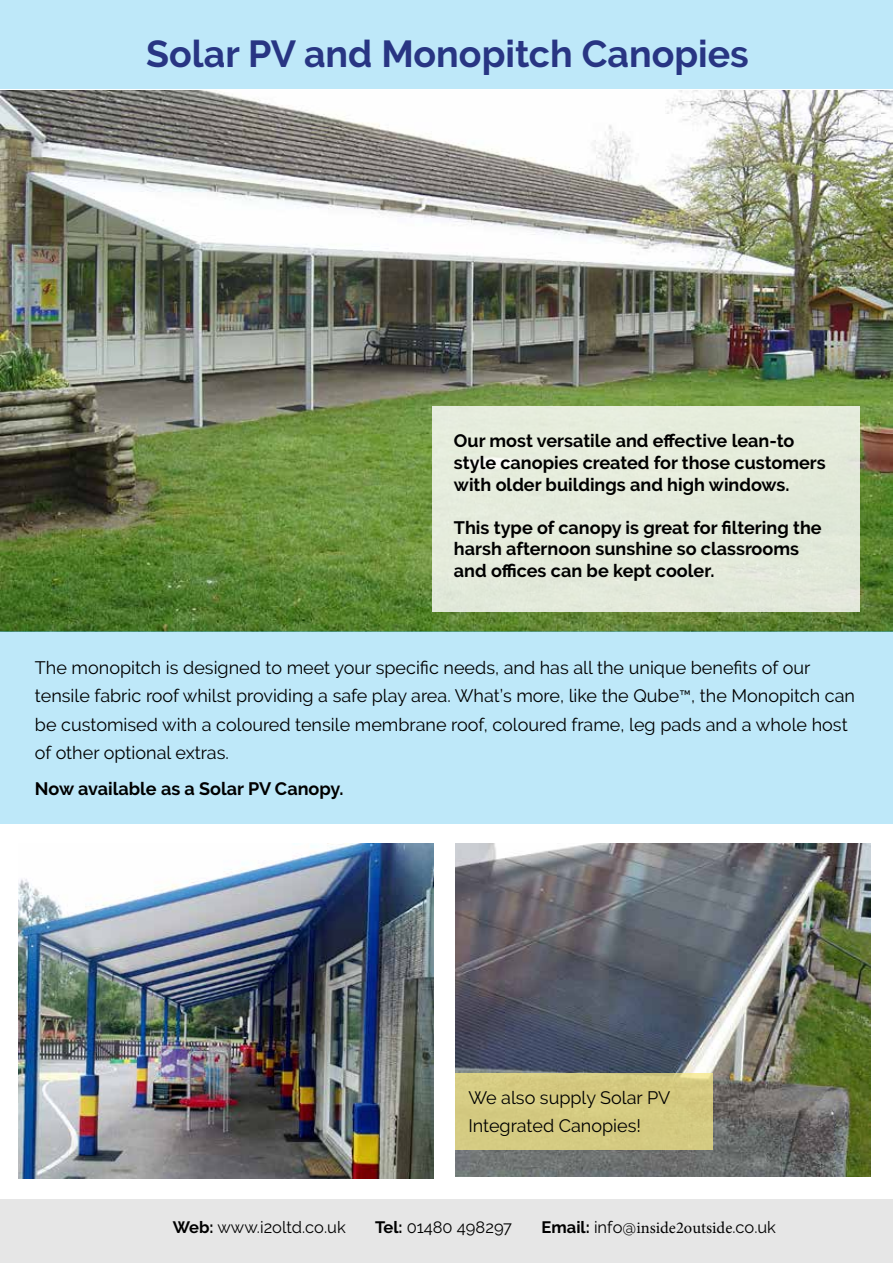
<style>
.page{position:relative;width:893px;height:1263px;background:#fff}
.page>*{position:absolute;margin:0;border:0;box-sizing:border-box;transform-origin:0 0}
.t1{font:700 37.5px "Raleway";color:#283583}
.t2{font:18px/28.5px "Raleway";color:#000}
.t3{font:700 18px/21.6px "Raleway";color:#000}
.t4{font:16.5px "Raleway";color:#000}
.t5{font:16.5px "Minion Pro";color:#000}
.s1{font-size:16.35px}
.s2{font-weight:700}
.s3{font-family:"Raleway";font-weight:700}
.s4{font-family:"Raleway"}
</style>
<div class="page">
<img style="left:0;top:90px;width:893px;height:541px">
<div style="left:0;top:0;width:893px;height:89px;background:#bee8f9"></div>
<div style="left:0;top:631px;width:893px;height:192px;background:#bee8f9"></div>
<img style="left:18px;top:843px;width:415px;height:336px">
<img style="left:456px;top:843px;width:415px;height:333px">
<div style="left:0;top:1199px;width:893px;height:64px;background:#e6e6e6"></div>
<div style="left:432px;top:406px;width:427px;height:205px;background:#e4ebdb"></div>
<div style="left:456px;top:1073px;width:257px;height:76px;background:#d5ca81"></div>
<h1 class="t1" style="left:146px;top:33px;width:604px">Solar PV and Monopitch Canopies</h1>
<p class="t3" style="left:454px;top:430px;width:373px">Our most versatile and effective lean-to style canopies created for those customers with older buildings and high windows.</p>
<p class="t3" style="left:454px;top:517px;width:369px">This type of canopy is great for filtering the harsh afternoon sunshine so classrooms and offices can be kept cooler.</p>
<p class="t2" style="left:35px;top:653px;width:822px">The monopitch is designed to meet your specific needs, and has all the unique benefits of our tensile fabric roof whilst providing a safe play area. What’s more, like the Qube<span class="s1">™</span>, the Monopitch can be customised with a coloured tensile membrane roof, coloured frame, leg pads and a whole host of other optional extras.</p>
<p class="t3" style="left:35px;top:778px;width:310px">Now available as a Solar PV Canopy.</p>
<p class="t2" style="left:468px;top:1083px;width:203px">We also supply Solar PV<br>Integrated Canopies!</p>
<p class="t4" style="left:173px;top:1218px;width:174px"><span class="s2">Web:</span> www.i2oltd.co.uk</p>
<p class="t4" style="left:375px;top:1218px;width:138px"><span class="s2">Tel:</span> 01480 498297</p>
<p class="t5" style="left:542px;top:1217px;width:236px"><span class="s3">Email:</span> <span class="s4">info@</span>inside2outside<span class="s4">.co.uk</span></p>
</div>
